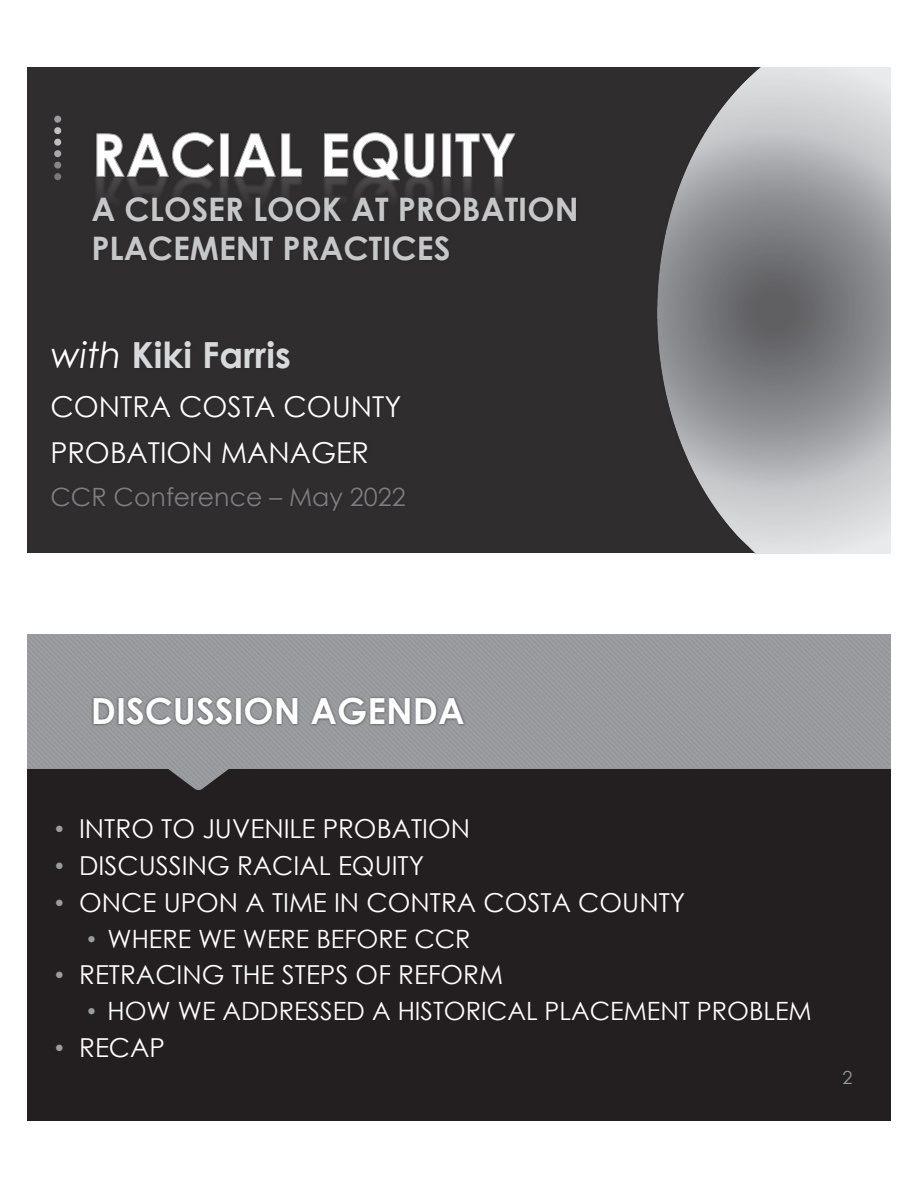
<style>
.page{position:relative;width:918px;height:1188px;background:#fff}
.page>*{position:absolute;margin:0;border:0;box-sizing:border-box;transform-origin:0 0}
.t1{font:700 36px "Century Gothic";color:#fdfdfd}
.t2{font:700 36px "Century Gothic";color:#d8d9db}
.t3{font:700 32.4px/38.7px "Century Gothic";color:#c6c7c9}
.t4{font:28.8px/46.7px "Century Gothic";color:#fff}
.t5{font:26.1px "Century Gothic";color:#fff}
.t6{font:25.2px "Century Gothic";color:#fff}
.t7{font:25.2px "Century Gothic";color:#7c7e81}
.t8{font:18px "Century Gothic";color:#9a9c9f}
.s1{font-weight:400;font-style:italic;color:#fff}
.s2{font-family:"Arial";color:#9a9c9f}
</style>
<div class="page">
<div style="left:27px;top:67px;width:864px;height:486px;background:#2f2d2e"></div>
<div style="left:54px;top:127px;width:7px;height:7px;background:#c2c3c5;border-radius:50%"></div>
<div style="left:54px;top:139px;width:7px;height:7px;background:#bfc0c3;border-radius:50%"></div>
<div style="left:54px;top:150px;width:7px;height:7px;background:#a9aaae;border-radius:50%"></div>
<div style="left:54px;top:162px;width:7px;height:7px;background:#85878a;border-radius:50%"></div>
<div style="left:54px;top:173px;width:7px;height:7px;background:#78797c;border-radius:50%"></div>
<div style="left:54px;top:116px;width:7px;height:7px;background:#9a9c9f;border-radius:50%"></div>
<img style="left:96px;top:181px;width:407px;height:17px">
<svg style="left:96px;top:132px;width:420px;height:49px"></svg>
<img style="left:658px;top:67px;width:233px;height:486px">
<div style="left:27px;top:635px;width:864px;height:486px;background:#231f20"></div>
<svg style="left:27px;top:635px;width:864px;height:142px;background:#8b8c8f"></svg>
<div style="left:81px;top:663px;width:756px;height:76px;background:#999b9e"></div>
<img style="left:66px;top:674px;width:434px;height:83px">
<p class="t3" style="left:91px;top:189px;width:489px">A CLOSER LOOK AT PROBATION<br>PLACEMENT PRACTICES</p>
<p class="t2" style="left:50px;top:328px;width:242px"><span class="s1">with</span> Kiki Farris</p>
<p class="t4" style="left:50px;top:383px;width:353px">CONTRA COSTA COUNTY<br>PROBATION MANAGER</p>
<p class="t7" style="left:50px;top:479px;width:357px">CCR Conference – May 2022</p>
<p class="t1" style="left:91px;top:684px;width:375px">DISCUSSION AGENDA</p>
<p class="t5" style="left:55px;top:811px;width:417px"><span class="s2">•</span> INTRO TO JUVENILE PROBATION</p>
<p class="t5" style="left:55px;top:847px;width:371px"><span class="s2">•</span> DISCUSSING RACIAL EQUITY</p>
<p class="t5" style="left:55px;top:884px;width:632px"><span class="s2">•</span> ONCE UPON A TIME IN CONTRA COSTA COUNTY</p>
<p class="t6" style="left:87px;top:921px;width:385px"><span class="s2">•</span> WHERE WE WERE BEFORE CCR</p>
<p class="t5" style="left:55px;top:956px;width:450px"><span class="s2">•</span> RETRACING THE STEPS OF REFORM</p>
<p class="t6" style="left:87px;top:993px;width:726px"><span class="s2">•</span> HOW WE ADDRESSED A HISTORICAL PLACEMENT PROBLEM</p>
<p class="t5" style="left:55px;top:1029px;width:112px"><span class="s2">•</span> RECAP</p>
<p class="t8" style="left:842px;top:1065px;width:11px">2</p>
</div>
